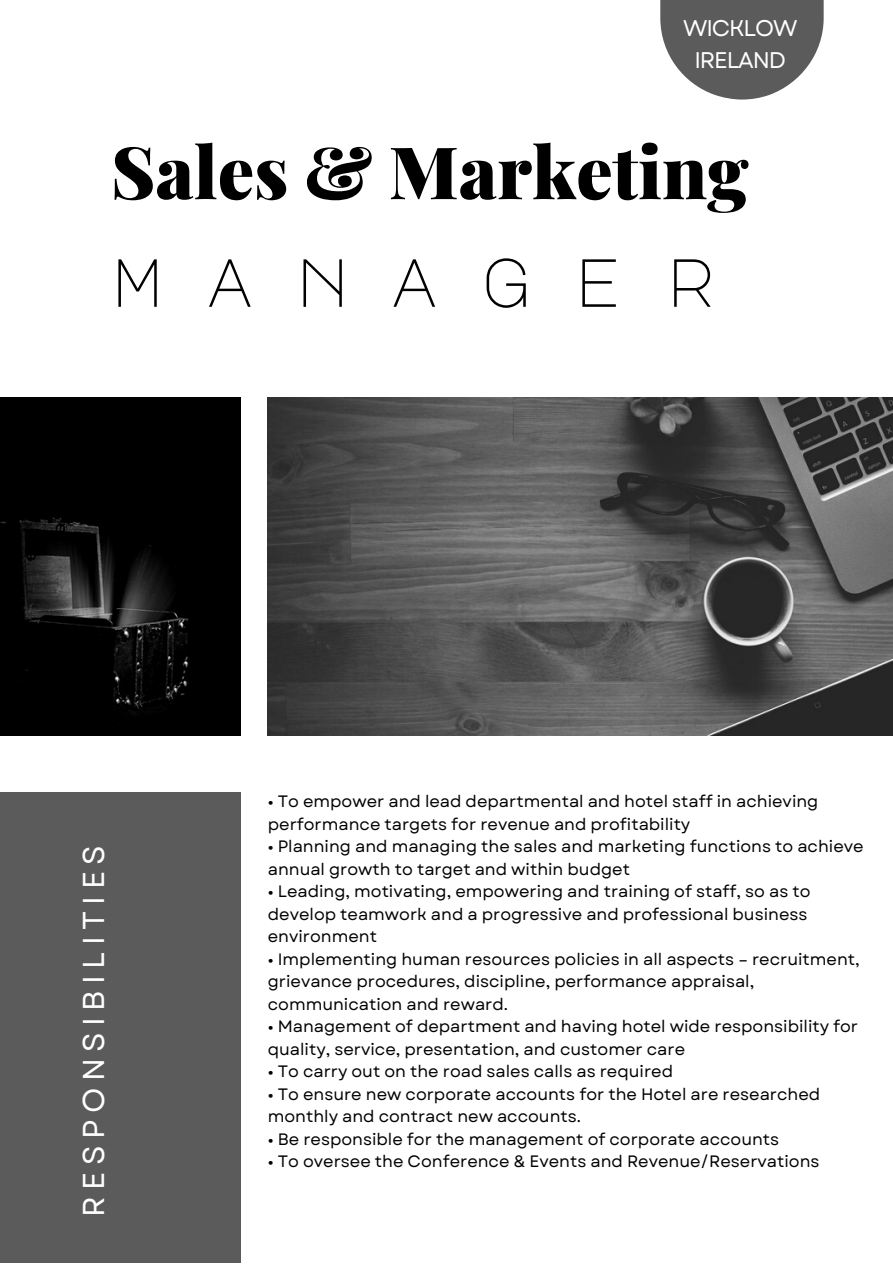
<style>
.page{position:relative;width:893px;height:1264px;background:#fff}
.page>*{position:absolute;margin:0;border:0;box-sizing:border-box;transform-origin:0 0}
.t1{font:900 72.45px "Playfair Display";color:#000}
.t2{font:68.1px "Major Mono Display";letter-spacing:.615em;color:#000}
.t3{font:30.15px "Garet";letter-spacing:.215em;color:#fff}
.t4{font:22.65px/31.5px "Garet";letter-spacing:-.05em;color:#fff;text-align:center}
.t5{font:16.5px/22.5px "Garet";color:#000}
</style>
<div class="page">
<img style="left:0;top:397px;width:241px;height:338px">
<img style="left:268px;top:397px;width:624px;height:338px">
<svg style="left:660px;top:0;width:163px;height:100px;fill:#5b5b5b"></svg>
<div style="left:0;top:792px;width:241px;height:470px;background:#5b5b5b"></div>
<h3 class="t4" style="left:683px;top:13px;width:116px">WICKLOW<br>IRELAND</h3>
<h1 class="t1" style="left:111px;top:121px;width:639px">Sales &amp; Marketing</h1>
<h2 class="t2" style="left:112px;top:245px;width:605px">MANAGER</h2>
<h3 class="t3" style="left:72px;top:1216px;width:373px;rotate:-90deg">RESPONSIBILITIES</h3>
<p class="t5" style="left:268px;top:790px;width:552px">• To empower and lead departmental and hotel staff in achieving performance targets for revenue and profitability</p>
<p class="t5" style="left:268px;top:835px;width:597px">• Planning and managing the sales and marketing functions to achieve annual growth to target and within budget</p>
<p class="t5" style="left:268px;top:880px;width:544px">• Leading, motivating, empowering and training of staff, so as to develop teamwork and a progressive and professional business environment</p>
<p class="t5" style="left:268px;top:947px;width:593px">• Implementing human resources policies in all aspects – recruitment, grievance procedures, discipline, performance appraisal, communication and reward.</p>
<p class="t5" style="left:268px;top:1015px;width:592px">• Management of department and having hotel wide responsibility for quality, service, presentation, and customer care</p>
<p class="t5" style="left:268px;top:1060px;width:407px">• To carry out on the road sales calls as required</p>
<p class="t5" style="left:268px;top:1082px;width:554px">• To ensure new corporate accounts for the Hotel are researched monthly and contract new accounts.</p>
<p class="t5" style="left:268px;top:1127px;width:513px">• Be responsible for the management of corporate accounts</p>
<p class="t5" style="left:268px;top:1150px;width:553px">• To oversee the Conference &amp; Events and Revenue/Reservations</p>
</div>
